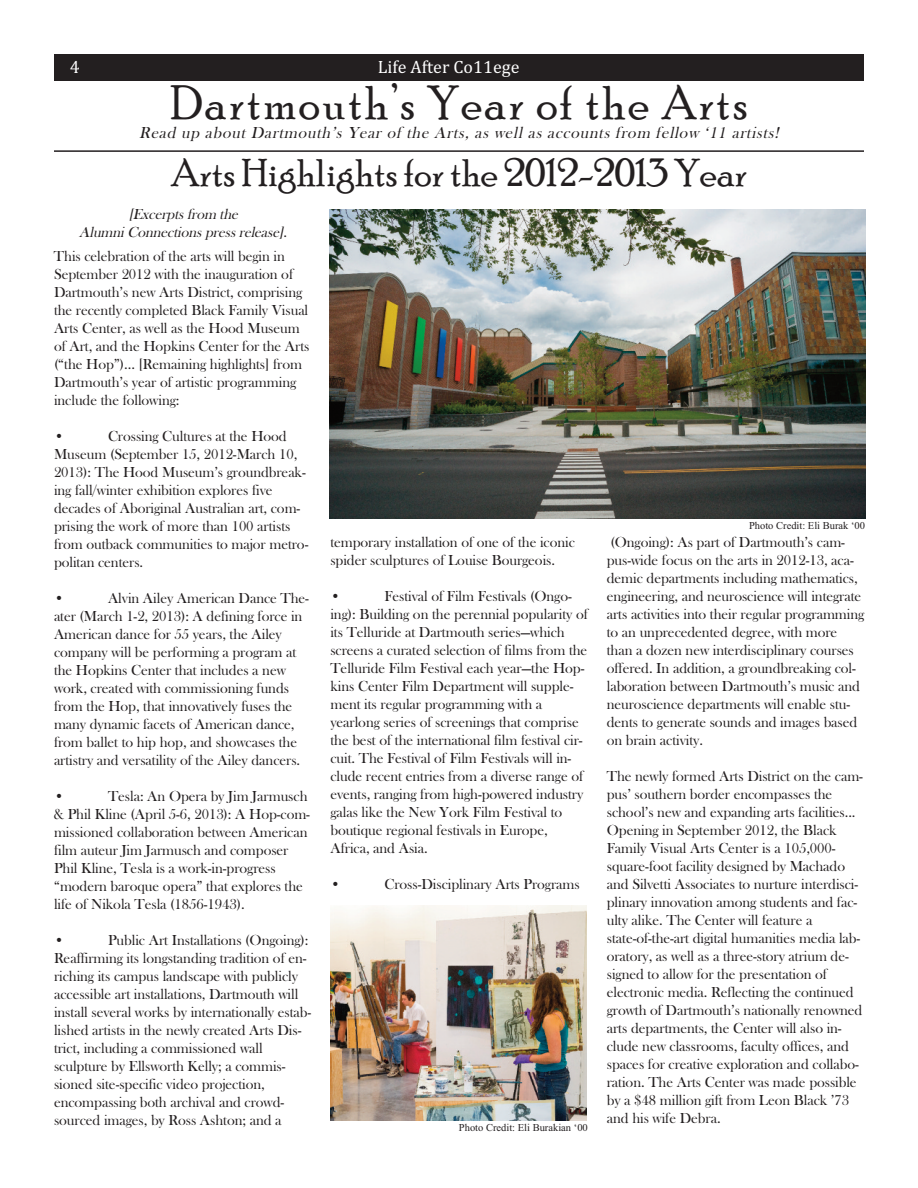
<style>
.page{position:relative;width:918px;height:1188px;background:#fff}
.page>*{position:absolute;margin:0;border:0;box-sizing:border-box;transform-origin:0 0}
.t1{font:48px "Poor Richard";letter-spacing:.05em;color:#231f20}
.t2{font:39px "Poor Richard";color:#231f20}
.t3{font:18px "Cambria";color:#fff}
.t4{font:italic 16.5px "Bask Old Face";color:#231f20}
.t5{font:15px/18px "Bask Old Face";letter-spacing:-.005em;color:#231f20}
.t6{font:italic 15px/18px "Bask Old Face";color:#231f20;text-align:center}
.t7{font:10.5px "Times New Roman";color:#231f20}
.s1{font-style:normal}
</style>
<div class="page">
<div style="left:54px;top:54px;width:810px;height:27px;background:#231f20"></div>
<img style="left:330px;top:209px;width:535px;height:309px">
<hr style="left:54px;top:150px;width:810px;height:2px;background:#231f20">
<img style="left:330px;top:905px;width:256px;height:215px">
<p class="t3" style="left:70px;top:56px;width:11px">4</p>
<p class="t3" style="left:378px;top:56px;width:143px">Life After Co11ege</p>
<h1 class="t1" style="left:170px;top:75px;width:579px">Dartmouth’s Year of the Arts</h1>
<p class="t4" style="left:139px;top:123px;width:645px">Read up about Dartmouth’s Year of the Arts, as well as accounts from fellow ‘11 artists!</p>
<h2 class="t2" style="left:171px;top:150px;width:577px">Arts Highlights for the 2012-2013 Year</h2>
<p class="t6" style="left:79px;top:205px;width:210px">[Excerpts from the<br>Alumni Connections press release]<span class="s1">.</span></p>
<p class="t5" style="left:54px;top:247px;width:257px">This celebration of the arts will begin in September 2012 with the inauguration of Dartmouth’s new Arts District, comprising the recently completed Black Family Visual Arts Center, as well as the Hood Museum of Art, and the Hopkins Center for the Arts (“the Hop”)... [Remaining highlights] from Dartmouth’s year of artistic programming include the following:</p>
<p class="t5" style="left:54px;top:427px;width:12px">•</p>
<p class="t5" style="left:54px;top:427px;width:256px;text-indent:54px">Crossing Cultures at the Hood Museum (September 15, 2012-March 10, 2013): The Hood Museum’s groundbreak&shy;ing fall/winter exhibition explores five decades of Aboriginal Australian art, com&shy;prising the work of more than 100 artists from outback communities to major metro&shy;politan centers.</p>
<p class="t5" style="left:54px;top:589px;width:12px">•</p>
<p class="t5" style="left:54px;top:589px;width:257px;text-indent:54px">Alvin Ailey American Dance The&shy;ater (March 1-2, 2013): A defining force in American dance for 55 years, the Ailey company will be performing a program at the Hopkins Center that includes a new work, created with commissioning funds from the Hop, that innovatively fuses the many dynamic facets of American dance, from ballet to hip hop, and showcases the artistry and versatility of the Ailey dancers.</p>
<p class="t5" style="left:54px;top:787px;width:12px">•</p>
<p class="t5" style="left:54px;top:787px;width:258px;text-indent:54px">Tesla: An Opera by Jim Jarmusch &amp; Phil Kline (April 5-6, 2013): A Hop-com&shy;missioned collaboration between American film auteur Jim Jarmusch and composer Phil Kline, Tesla is a work-in-progress “modern baroque opera” that explores the life of Nikola Tesla (1856-1943).</p>
<p class="t5" style="left:54px;top:931px;width:12px">•</p>
<p class="t5" style="left:54px;top:931px;width:259px;text-indent:54px">Public Art Installations (Ongoing):<br>Reaffirming its longstanding tradition of en&shy;riching its campus landscape with publicly accessible art installations, Dartmouth will install several works by internationally estab&shy;lished artists in the newly created Arts Dis&shy;trict, including a commissioned wall sculpture by Ellsworth Kelly; a commis&shy;sioned site-specific video projection, encompassing both archival and crowd&shy;sourced images, by Ross Ashton; and a</p>
<p class="t5" style="left:330px;top:532px;width:246px">temporary installation of one of the iconic spider sculptures of Louise Bourgeois.</p>
<p class="t5" style="left:330px;top:586px;width:12px">•</p>
<p class="t5" style="left:330px;top:586px;width:259px;text-indent:54px">Festival of Film Festivals (Ongo&shy;ing): Building on the perennial popularity of its Telluride at Dartmouth series—which screens a curated selection of films from the Telluride Film Festival each year—the Hop&shy;kins Center Film Department will supple&shy;ment its regular programming with a yearlong series of screenings that comprise the best of the international film festival cir&shy;cuit. The Festival of Film Festivals will in&shy;clude recent entries from a diverse range of events, ranging from high-powered industry galas like the New York Film Festival to boutique regional festivals in Europe, Africa, and Asia.</p>
<p class="t5" style="left:330px;top:874px;width:12px">•</p>
<p class="t5" style="left:384px;top:874px;width:197px">Cross-Disciplinary Arts Programs</p>
<p class="t7" style="left:459px;top:1121px;width:130px">Photo Credit: Eli Burakian ‘00</p>
<p class="t7" style="left:749px;top:520px;width:118px">Photo Credit: Eli Burak ‘00</p>
<p class="t5" style="left:607px;top:532px;width:259px">(Ongoing): As part of Dartmouth’s cam&shy;pus-wide focus on the arts in 2012-13, aca&shy;demic departments including mathematics, engineering, and neuroscience will integrate arts activities into their regular programming to an unprecedented degree, with more than a dozen new interdisciplinary courses offered. In addition, a groundbreaking col&shy;laboration between Dartmouth’s music and neuroscience departments will enable stu&shy;dents to generate sounds and images based on brain activity.</p>
<p class="t5" style="left:607px;top:766px;width:258px">The newly formed Arts District on the cam&shy;pus’ southern border encompasses the school’s new and expanding arts facilities...<br>Opening in September 2012, the Black Family Visual Arts Center is a 105,000- square-foot facility designed by Machado and Silvetti Associates to nurture interdisci&shy;plinary innovation among students and fac&shy;ulty alike. The Center will feature a state-of-the-art digital humanities media lab&shy;oratory, as well as a three-story atrium de&shy;signed to allow for the presentation of electronic media. Reflecting the continued growth of Dartmouth’s nationally renowned arts departments, the Center will also in&shy;clude new classrooms, faculty offices, and spaces for creative exploration and collabo&shy;ration. The Arts Center was made possible by a $48 million gift from Leon Black ’73 and his wife Debra.</p>
</div>
